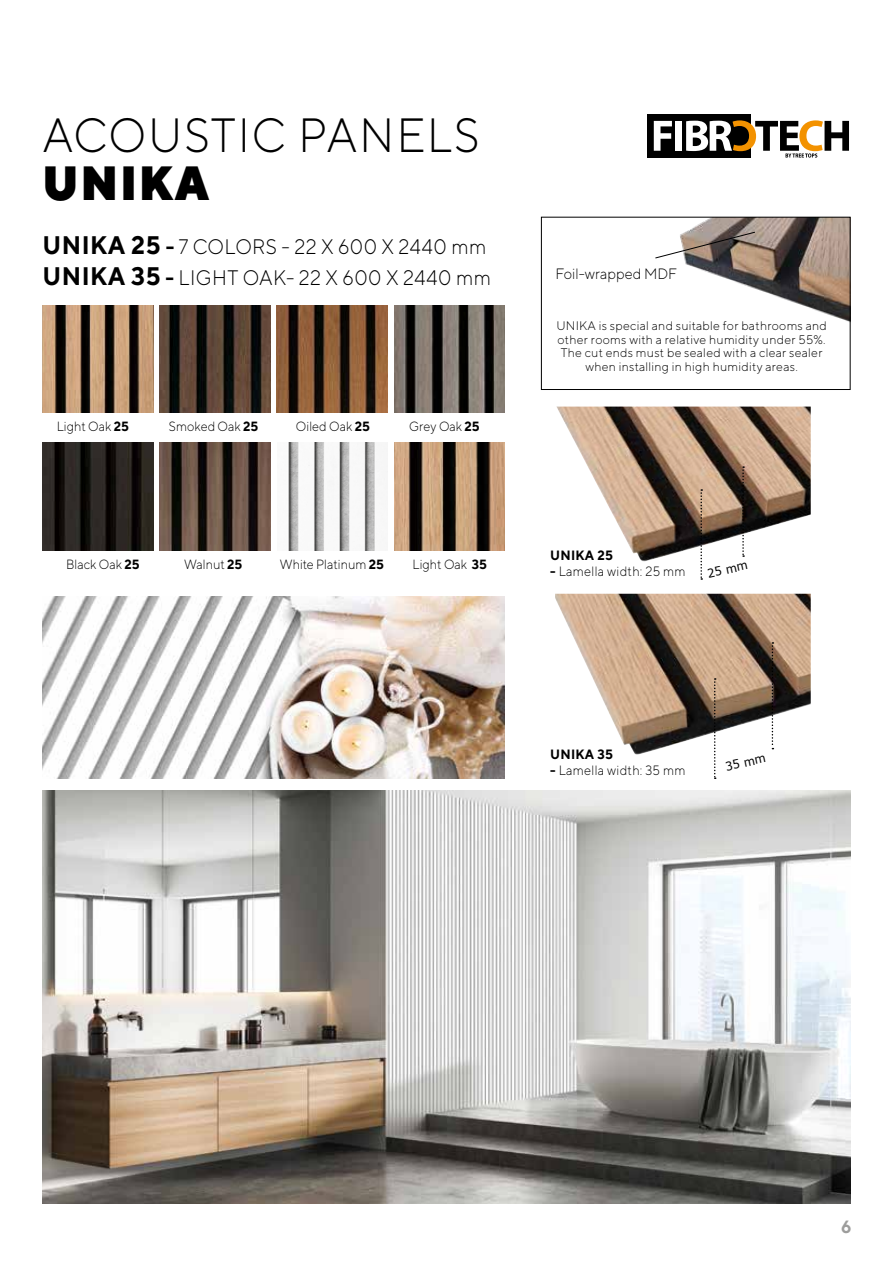
<style>
.page{position:relative;width:893px;height:1263px;background:#fff}
.page>*{position:absolute;margin:0;border:0;box-sizing:border-box;transform-origin:0 0}
.t1{font:300 48px "TT Norms";letter-spacing:.04em;color:#000;scale:.95 1}
.t2{font:900 48px "TT Norms";letter-spacing:.04em;color:#000;scale:.95 1}
.t3{font:300 21px/31.3px "TT Norms";letter-spacing:.02em;color:#000;scale:.95 1}
.t4{font:700 17.7px "TT Norms";color:#9d9d9c;scale:.95 1}
.t5{font:300 15px "TT Norms";color:#000}
.t6{font:300 13.5px "TT Norms";letter-spacing:.02em;color:#000;scale:.95 1}
.t7{font:700 13.5px "TT Norms";letter-spacing:.02em;color:#000;scale:.95 1}
.t8{font:300 13.35px "TT Norms";color:#000;scale:.95 1}
.t9{font:300 12.45px/13.8px "TT Norms";letter-spacing:.02em;color:#000;text-align:center}
.t10{font:12px "Verdana";color:#000;scale:.96 1}
.s1{font-weight:700;font-size:25.35px}
.s2{font-weight:700}
</style>
<div class="page">
<img style="left:684px;top:219px;width:164px;height:103px">
<div style="left:541px;top:217px;width:309px;height:173px;border:1px solid #000"></div>
<img style="left:43px;top:791px;width:807px;height:412px">
<img style="left:160px;top:305px;width:110px;height:107px">
<img style="left:43px;top:597px;width:462px;height:181px">
<img style="left:160px;top:443px;width:110px;height:107px">
<img style="left:394px;top:443px;width:111px;height:107px">
<img style="left:43px;top:305px;width:110px;height:107px">
<img style="left:277px;top:305px;width:110px;height:107px">
<img style="left:394px;top:305px;width:111px;height:107px">
<img style="left:43px;top:443px;width:110px;height:107px">
<img style="left:288px;top:443px;width:100px;height:107px">
<img style="left:557px;top:407px;width:254px;height:155px">
<img style="left:555px;top:594px;width:256px;height:161px">
<svg style="left:714px;top:678px;width:2px;height:101px"></svg>
<svg style="left:772px;top:642px;width:1px;height:107px"></svg>
<svg style="left:700px;top:489px;width:2px;height:91px"></svg>
<svg style="left:742px;top:466px;width:2px;height:91px"></svg>
<svg style="left:655px;top:231px;width:101px;height:28px"></svg>
<div style="left:647px;top:115px;width:104px;height:43px;background:#000"></div>
<svg style="left:654px;top:121px;width:18px;height:30px"></svg>
<div style="left:675px;top:121px;width:7px;height:30px;background:#fff"></div>
<svg style="left:686px;top:120px;width:163px;height:38px"></svg>
<h1 class="t1" style="left:43px;top:106px;width:462px">ACOUSTIC PANELS</h1>
<h1 class="t2" style="left:43px;top:151px;width:176px">UNIKA</h1>
<h2 class="t3" style="left:43px;top:230px;width:473px"><span class="s1">UNIKA 25</span> <span class="s2">-</span> 7 COLORS - 22 X 600 X 2440 mm<br><span class="s1">UNIKA 35</span> <span class="s2">-</span> LIGHT OAK- 22 X 600 X 2440 mm</h2>
<p class="t8" style="left:57px;top:418px;width:78px">Light Oak <span class="s2">25</span></p>
<p class="t8" style="left:169px;top:418px;width:96px">Smoked Oak <span class="s2">25</span></p>
<p class="t8" style="left:296px;top:418px;width:79px">Oiled Oak <span class="s2">25</span></p>
<p class="t8" style="left:409px;top:418px;width:76px">Grey Oak <span class="s2">25</span></p>
<p class="t8" style="left:66px;top:556px;width:79px">Black Oak <span class="s2">25</span></p>
<p class="t8" style="left:184px;top:556px;width:63px">Walnut <span class="s2">25</span></p>
<p class="t8" style="left:280px;top:556px;width:111px">White Platinum <span class="s2">25</span></p>
<p class="t8" style="left:413px;top:556px;width:80px">Light Oak <span class="s2">35</span></p>
<p class="t5" style="left:556px;top:264px;width:123px">Foil-wrapped MDF</p>
<p class="t9" style="left:556px;top:318px;width:272px">UNIKA is special and suitable for bathrooms and other rooms with a relative humidity under 55%.<br>The cut ends must be sealed with a clear sealer when installing in high humidity areas.</p>
<p class="t7" style="left:550px;top:547px;width:68px">UNIKA 25</p>
<p class="t6" style="left:550px;top:563px;width:144px"><span class="s2">-</span> Lamella width: 25 mm</p>
<p class="t10" style="left:706px;top:565px;width:44px;rotate:-12deg">25 mm</p>
<p class="t7" style="left:550px;top:746px;width:68px">UNIKA 35</p>
<p class="t6" style="left:550px;top:762px;width:144px"><span class="s2">-</span> Lamella width: 35 mm</p>
<p class="t10" style="left:724px;top:758px;width:44px;rotate:-12deg">35 mm</p>
<h3 class="t4" style="left:841px;top:1216px;width:12px">6</h3>
</div>
